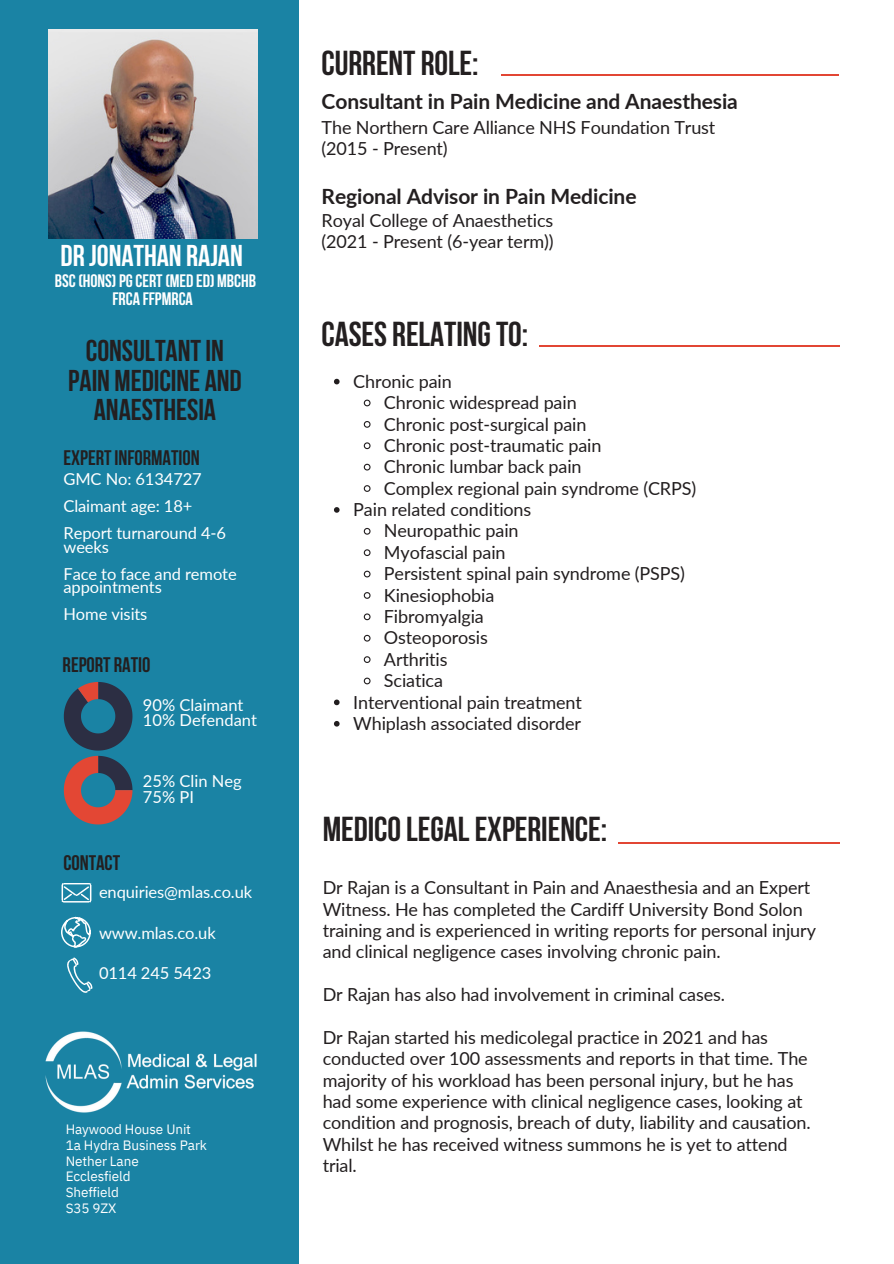
<style>
.page{position:relative;width:894px;height:1264px;background:#fff}
.page>*{position:absolute;margin:0;border:0;box-sizing:border-box;transform-origin:0 0}
.t1{font:700 34.5px "Bebas Neue";letter-spacing:-.005em;color:#231f20}
.t2{font:700 30px/29.2px "Bebas Neue";letter-spacing:-.005em;color:#231f20;text-align:center}
.t3{font:700 30px "Bebas Neue";letter-spacing:-.005em;color:#fff}
.t4{font:700 21px "Lato";letter-spacing:-.005em;color:#231f20}
.t5{font:700 21px "Bebas Neue";letter-spacing:-.005em;color:#231f20}
.t6{font:18px/21.5px "Lato";letter-spacing:-.005em;color:#221e1f}
.t7{font:700 18px/18px "Bebas Neue";letter-spacing:-.005em;color:#fff;text-align:center}
.t8{font:16.5px/15.8px "Lato";letter-spacing:-.005em;color:#fff}
.t9{font:13.5px/15.8px "IBM Plex Sans";letter-spacing:-.005em;color:#fff}
</style>
<div class="page">
<div style="left:0;top:0;width:298px;height:1263px;background:#1a83a4"></div>
<hr style="left:501px;top:75px;width:337px;height:1px;background:#e24634">
<hr style="left:539px;top:346px;width:300px;height:1px;background:#e24634">
<img style="left:45px;top:1031px;width:212px;height:82px">
<svg style="left:61px;top:883px;width:30px;height:64px"></svg>
<hr style="left:618px;top:841px;width:221px;height:2px;background:#e24634">
<img style="left:48px;top:29px;width:210px;height:210px">
<svg style="left:334px;top:379px;width:5px;height:5px"></svg>
<svg style="left:363px;top:399px;width:8px;height:8px"></svg>
<svg style="left:363px;top:421px;width:8px;height:7px"></svg>
<svg style="left:363px;top:442px;width:8px;height:8px"></svg>
<svg style="left:363px;top:463px;width:8px;height:8px"></svg>
<svg style="left:363px;top:485px;width:8px;height:7px"></svg>
<svg style="left:334px;top:507px;width:5px;height:5px"></svg>
<svg style="left:363px;top:527px;width:8px;height:8px"></svg>
<svg style="left:363px;top:549px;width:8px;height:7px"></svg>
<svg style="left:363px;top:570px;width:8px;height:8px"></svg>
<svg style="left:363px;top:592px;width:8px;height:7px"></svg>
<svg style="left:363px;top:613px;width:8px;height:8px"></svg>
<svg style="left:363px;top:634px;width:8px;height:8px"></svg>
<svg style="left:363px;top:656px;width:8px;height:7px"></svg>
<svg style="left:363px;top:677px;width:8px;height:8px"></svg>
<svg style="left:334px;top:699px;width:5px;height:6px"></svg>
<svg style="left:334px;top:721px;width:5px;height:5px"></svg>
<svg style="left:64px;top:682px;width:68px;height:142px"></svg>
<h4 class="t3" style="left:61px;top:243px;width:184px">DR JONATHAN RAJAN</h4>
<h3 class="t7" style="left:55px;top:274px;width:203px">BSC(HONS)PGCERT(MED ED) MBCHB<br>FRCA FFPMRCA</h3>
<h2 class="t2" style="left:68px;top:339px;width:175px">CONSULTANTIN<br>PAIN MEDICINE AND<br>ANAESTHESIA</h2>
<p class="t5" style="left:63px;top:449px;width:138px">EXPERTINFORMATION</p>
<p class="t8" style="left:63px;top:471px;width:140px">GMC No: 6134727</p>
<p class="t8" style="left:63px;top:498px;width:130px">Claimant age: 18+</p>
<p class="t8" style="left:63px;top:526px;width:164px;line-height:13.5px">Report turnaround 4-6 weeks</p>
<p class="t8" style="left:63px;top:566px;width:175px;line-height:13.5px">Face to face and remote appointments</p>
<p class="t8" style="left:63px;top:606px;width:85px">Home visits</p>
<p class="t5" style="left:63px;top:656px;width:89px">REPORT RATIO</p>
<p class="t8" style="left:143px;top:696px;width:116px">90% Claimant<br>10% Defendant</p>
<p class="t5" style="left:63px;top:854px;width:58px">CONTACT</p>
<h5 class="t8" style="left:143px;top:772px;width:100px">25% Clin Neg<br>75% PI</h5>
<p class="t8" style="left:99px;top:884px;width:155px">enquiries@mlas.co.uk</p>
<p class="t8" style="left:99px;top:924px;width:118px">www.mlas.co.uk</p>
<p class="t8" style="left:99px;top:965px;width:114px">0114 245 5423</p>
<p class="t9" style="left:66px;top:1121px;width:143px">Haywood House Unit<br>1a Hydra Business Park<br>Nether Lane</p>
<h1 class="t9" style="left:66px;top:1168px;width:66px">Ecclesfield</h1>
<h5 class="t9" style="left:66px;top:1184px;width:55px">Sheffield</h5>
<h5 class="t9" style="left:66px;top:1199px;width:52px">S35 9ZX</h5>
<h5 class="t1" style="left:321px;top:49px;width:158px">CURRENT ROLE:</h5>
<h5 class="t4" style="left:321px;top:88px;width:417px">Consultant in Pain Medicine and Anaesthesia</h5>
<p class="t6" style="left:321px;top:116px;width:395px">The Northern Care Alliance NHS Foundation Trust (2015 - Present)</p>
<h5 class="t4" style="left:321px;top:183px;width:316px">Regional Advisor in Pain Medicine</h5>
<h3 class="t6" style="left:321px;top:209px;width:233px">Royal College of Anaesthetics (2021 - Present (6-year term))</h3>
<h5 class="t1" style="left:321px;top:320px;width:208px">CASES RELATINGTO:</h5>
<h5 class="t6" style="left:353px;top:370px;width:100px">Chronic pain</h5>
<h5 class="t6" style="left:384px;top:391px;width:194px">Chronic widespread pain</h5>
<h3 class="t6" style="left:384px;top:413px;width:204px">Chronic post-surgical pain</h3>
<h5 class="t6" style="left:384px;top:434px;width:219px">Chronic post-traumatic pain</h5>
<p class="t6" style="left:384px;top:455px;width:199px">Chronic lumbar back pain</p>
<p class="t6" style="left:384px;top:477px;width:314px">Complex regional pain syndrome (CRPS)</p>
<p class="t6" style="left:353px;top:498px;width:179px">Pain related conditions</p>
<p class="t6" style="left:384px;top:520px;width:136px">Neuropathic pain</p>
<p class="t6" style="left:384px;top:541px;width:123px">Myofascial pain</p>
<h1 class="t6" style="left:384px;top:562px;width:302px">Persistent spinal pain syndrome (PSPS)</h1>
<h3 class="t6" style="left:384px;top:584px;width:112px">Kinesiophobia</h3>
<h5 class="t6" style="left:384px;top:605px;width:101px">Fibromyalgia</h5>
<h3 class="t6" style="left:384px;top:626px;width:105px">Osteoporosis</h3>
<h5 class="t6" style="left:384px;top:648px;width:65px">Arthritis</h5>
<h1 class="t6" style="left:384px;top:669px;width:61px">Sciatica</h1>
<p class="t6" style="left:353px;top:691px;width:230px">Interventional pain treatment</p>
<p class="t6" style="left:353px;top:712px;width:229px">Whiplash associated disorder</p>
<h5 class="t1" style="left:322px;top:815px;width:286px">MEDICOLEGALEXPERIENCE:</h5>
<p class="t6" style="left:322px;top:876px;width:494px">Dr Rajan is a Consultant in Pain and Anaesthesia and an Expert Witness. He has completed the Cardiff University Bond Solon training and is experienced in writing reports for personal injury and clinical negligence cases involving chronic pain.</p>
<p class="t6" style="left:322px;top:983px;width:404px">Dr Rajan has also had involvement in criminal cases.</p>
<p class="t6" style="left:322px;top:1026px;width:489px">Dr Rajan started his medicolegal practice in 2021 and has conducted over 100 assessments and reports in that time. The majority of his workload has been personal injury, but he has had some experience with clinical negligence cases, looking at condition and prognosis, breach of duty, liability and causation.<br>Whilst he has received witness summons he is yet to attend trial.</p>
</div>
